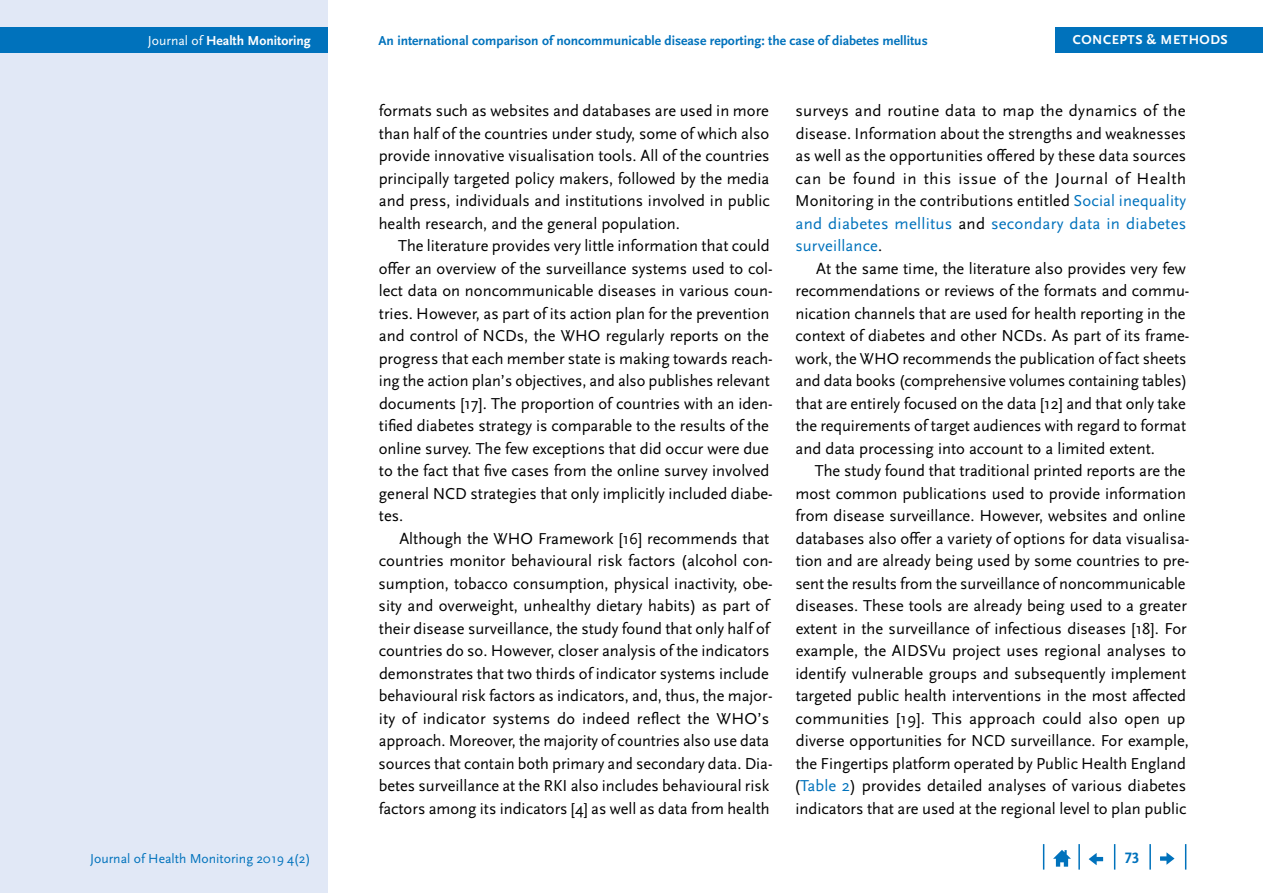
<style>
.page{position:relative;width:1263px;height:893px;background:#fff}
.page>*{position:absolute;margin:0;border:0;box-sizing:border-box;transform-origin:0 0}
.Copy_Einzug{font:16.5px/22.5px "Scala Sans Pro";color:#000}
.Copy{font:16.5px/22.5px "Scala Sans Pro";color:#000;text-align:justify}
.t1{font:700 15.75px "Scala Sans Pro";color:#0072bc}
.t2{font:700 13.65px "Scala Sans Pro";color:#0072bc}
.t3{font:13.65px "Scala Sans Pro";color:#0072bc}
.t4{font:700 13.65px "Scala Sans Pro";color:#fff}
.t5{font:700 13.5px "Scala Sans Pro";letter-spacing:.04em;color:#fff}
.s1{font-weight:400}
.s2{color:#0072bc}
</style>
<div class="page">
<div style="left:0;top:0;width:327px;height:893px;background:#e1e8f6"></div>
<div style="left:1055px;top:28px;width:208px;height:25px;background:#0072bc"></div>
<div style="left:0;top:28px;width:327px;height:25px;background:#0072bc"></div>
<svg style="left:1185px;top:844px;width:1px;height:26px"></svg>
<hr style="left:1149px;top:844px;width:2px;height:26px;background:#0072bc">
<svg style="left:1114px;top:844px;width:1px;height:26px"></svg>
<hr style="left:1078px;top:844px;width:2px;height:26px;background:#0072bc">
<svg style="left:1043px;top:844px;width:1px;height:26px"></svg>
<svg style="left:1053px;top:850px;width:18px;height:17px"></svg>
<svg style="left:1089px;top:853px;width:14px;height:12px"></svg>
<svg style="left:1160px;top:852px;width:14px;height:13px"></svg>
<p class="t4" style="left:148px;top:33px;width:164px"><span class="s1">Journal of</span> Health Monitoring</p>
<p class="t3" style="left:90px;top:850px;width:222px">Journal of Health Monitoring 2019 4(2)</p>
<p class="t2" style="left:378px;top:33px;width:551px">An international comparison of noncommunicable disease reporting: the case of diabetes mellitus</p>
<p class="t5" style="left:1073px;top:32px;width:157px">CONCEPTS &amp; METHODS</p>
<p class="Copy" style="left:379px;top:99px;width:393px">formats such as websites and databases are used in more than half of the countries under study, some of which also provide innovative visualisation tools. All of the countries principally targeted policy makers, followed by the media and press, individuals and institutions involved in public health research, and the general population.</p>
<p class="Copy_Einzug" style="left:379px;top:234px;width:396px;text-indent:19px">The literature provides very little information that could offer an overview of the surveillance systems used to col&shy;lect data on noncommunicable diseases in various coun&shy;tries. However, as part of its action plan for the prevention and control of NCDs, the WHO regularly reports on the progress that each member state is making towards reach&shy;ing the action plan’s objectives, and also publishes relevant documents [17]. The proportion of countries with an iden&shy;tified diabetes strategy is comparable to the results of the online survey. The few exceptions that did occur were due to the fact that five cases from the online survey involved general NCD strategies that only implicitly included diabe&shy;tes.</p>
<p class="Copy_Einzug" style="left:379px;top:527px;width:396px;text-indent:21px">Although the WHO Framework [16] recommends that countries monitor behavioural risk factors (alcohol con&shy;sumption, tobacco consumption, physical inactivity, obe&shy;sity and overweight, unhealthy dietary habits) as part of their disease surveillance, the study found that only half of countries do so. However, closer analysis of the indicators demonstrates that two thirds of indicator systems include behavioural risk factors as indicators, and, thus, the major&shy;ity of indicator systems do indeed reflect the WHO’s approach. Moreover, the majority of countries also use data sources that contain both primary and secondary data. Dia&shy;betes surveillance at the RKI also includes behavioural risk factors among its indicators [4] as well as data from health</p>
<p class="Copy_Einzug" style="left:795px;top:99px;width:393px;text-align:justify">surveys and routine data to map the dynamics of the disease. Information about the strengths and weaknesses as well as the opportunities offered by these data sources can be found in this issue of the Journal of Health Monitoring in the contributions entitled <span class="s2">Social inequality and diabetes mellitus</span> and <span class="s2">secondary data in diabetes surveillance</span>.</p>
<p class="Copy_Einzug" style="left:795px;top:257px;width:396px;text-indent:21px">At the same time, the literature also provides very few recommendations or reviews of the formats and commu&shy;nication channels that are used for health reporting in the context of diabetes and other NCDs. As part of its frame&shy;work, the WHO recommends the publication of fact sheets and data books (comprehensive volumes containing tables) that are entirely focused on the data [12] and that only take the requirements of target audiences with regard to format and data processing into account to a limited extent.</p>
<p class="Copy_Einzug" style="left:794px;top:459px;width:396px;text-indent:21px">The study found that traditional printed reports are the most common publications used to provide information from disease surveillance. However, websites and online databases also offer a variety of options for data visualisa&shy;tion and are already being used by some countries to pre&shy;sent the results from the surveillance of noncommunicable diseases. These tools are already being used to a greater extent in the surveillance of infectious diseases [18]. For example, the AIDSVu project uses regional analyses to identify vulnerable groups and subsequently implement targeted public health interventions in the most affected communities [19]. This approach could also open up diverse opportunities for NCD surveillance. For example, the Fingertips platform operated by Public Health England (<span class="s2">Table 2</span>) provides detailed analyses of various diabetes indicators that are used at the regional level to plan public</p>
<p class="t1" style="left:1125px;top:849px;width:16px">73</p>
</div>
